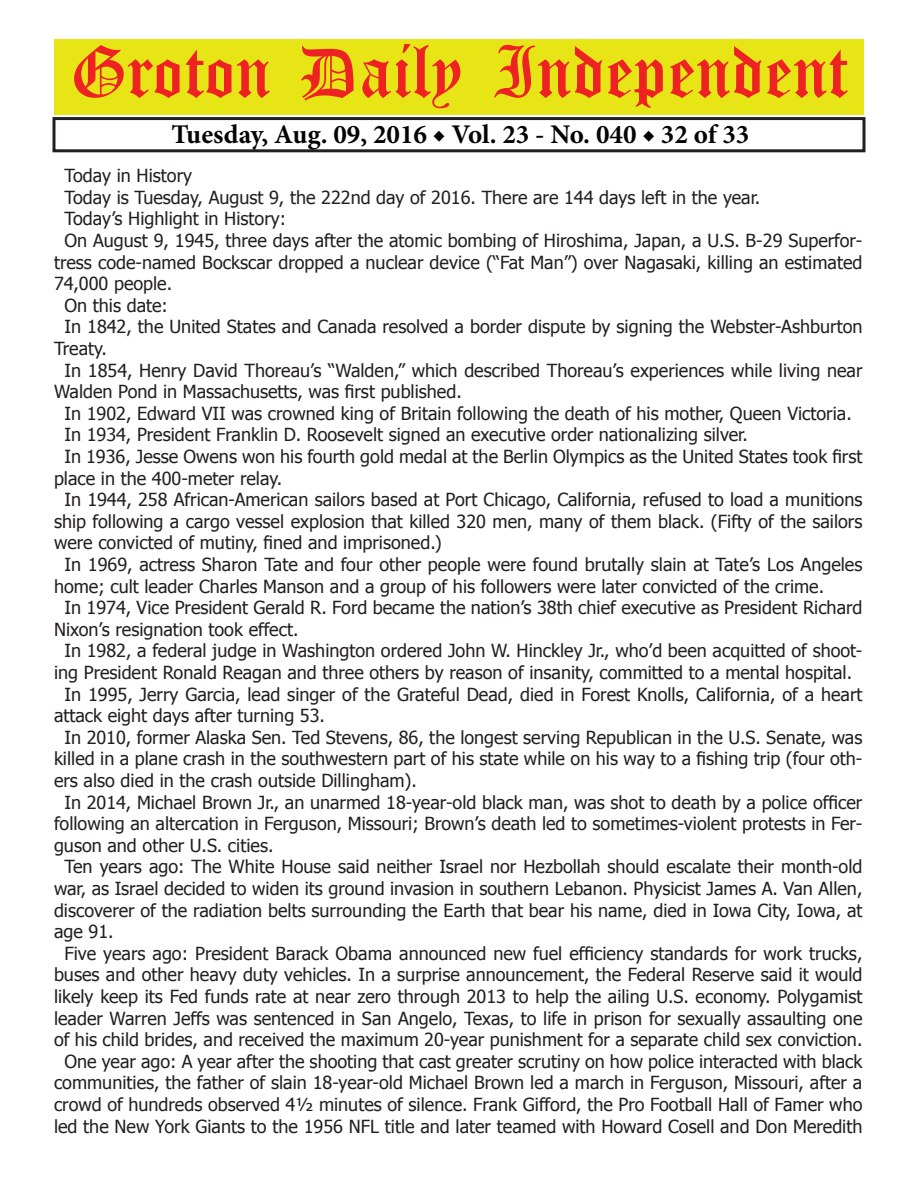
<style>
.page{position:relative;width:918px;height:1188px;background:#fff}
.page>*{position:absolute;margin:0;border:0;box-sizing:border-box;transform-origin:0 0}
.t1{font:54px "Old English Five";color:#ee2123}
.t2{font:700 27px "Minion Pro";color:#040503}
.t3{font:18px "Tahoma";color:#231f20}
</style>
<div class="page">
<div style="left:52px;top:117px;width:814px;height:35px;border:3px solid #231f20"></div>
<div style="left:54px;top:40px;width:810px;height:75px;background:#e7e515"></div>
<h1 class="t1" style="left:70px;top:47px;width:779px">Groton Daily Independent</h1>
<h2 class="t2" style="left:172px;top:116px;width:579px">Tuesday, Aug. 09, 2016 ◆ Vol. 23 - No. 040 ◆ 32 of 33</h2>
<p class="t3" style="left:64px;top:164px;width:129px">Today in History</p>
<p class="t3" style="left:64px;top:185px;width:697px">Today is Tuesday, August 9, the 222nd day of 2016. There are 144 days left in the year.</p>
<p class="t3" style="left:64px;top:207px;width:223px">Today’s Highlight in History:</p>
<p class="t3" style="left:64px;top:228px;width:799px">On August 9, 1945, three days after the atomic bombing of Hiroshima, Japan, a U.S. B-29 Superfor-</p>
<p class="t3" style="left:54px;top:250px;width:810px">tress code-named Bockscar dropped a nuclear device (“Fat Man”) over Nagasaki, killing an estimated</p>
<p class="t3" style="left:54px;top:272px;width:120px">74,000 people.</p>
<p class="t3" style="left:64px;top:293px;width:105px">On this date:</p>
<p class="t3" style="left:64px;top:315px;width:800px">In 1842, the United States and Canada resolved a border dispute by signing the Webster-Ashburton</p>
<p class="t3" style="left:54px;top:336px;width:54px">Treaty.</p>
<p class="t3" style="left:64px;top:358px;width:799px">In 1854, Henry David Thoreau’s “Walden,” which described Thoreau’s experiences while living near</p>
<p class="t3" style="left:54px;top:380px;width:409px">Walden Pond in Massachusetts, was first published.</p>
<p class="t3" style="left:64px;top:401px;width:789px">In 1902, Edward VII was crowned king of Britain following the death of his mother, Queen Victoria.</p>
<p class="t3" style="left:64px;top:423px;width:685px">In 1934, President Franklin D. Roosevelt signed an executive order nationalizing silver.</p>
<p class="t3" style="left:64px;top:444px;width:799px">In 1936, Jesse Owens won his fourth gold medal at the Berlin Olympics as the United States took first</p>
<p class="t3" style="left:54px;top:466px;width:230px">place in the 400-meter relay.</p>
<p class="t3" style="left:64px;top:488px;width:799px">In 1944, 258 African-American sailors based at Port Chicago, California, refused to load a munitions</p>
<p class="t3" style="left:54px;top:509px;width:810px">ship following a cargo vessel explosion that killed 320 men, many of them black. (Fifty of the sailors</p>
<p class="t3" style="left:54px;top:531px;width:389px">were convicted of mutiny, fined and imprisoned.)</p>
<p class="t3" style="left:64px;top:552px;width:799px">In 1969, actress Sharon Tate and four other people were found brutally slain at Tate’s Los Angeles</p>
<p class="t3" style="left:54px;top:574px;width:772px">home; cult leader Charles Manson and a group of his followers were later convicted of the crime.</p>
<p class="t3" style="left:64px;top:596px;width:799px">In 1974, Vice President Gerald R. Ford became the nation’s 38th chief executive as President Richard</p>
<p class="t3" style="left:54px;top:617px;width:246px">Nixon’s resignation took effect.</p>
<p class="t3" style="left:64px;top:639px;width:799px">In 1982, a federal judge in Washington ordered John W. Hinckley Jr., who’d been acquitted of shoot-</p>
<p class="t3" style="left:54px;top:660px;width:800px">ing President Ronald Reagan and three others by reason of insanity, committed to a mental hospital.</p>
<p class="t3" style="left:64px;top:682px;width:800px">In 1995, Jerry Garcia, lead singer of the Grateful Dead, died in Forest Knolls, California, of a heart</p>
<p class="t3" style="left:54px;top:704px;width:273px">attack eight days after turning 53.</p>
<p class="t3" style="left:64px;top:725px;width:799px">In 2010, former Alaska Sen. Ted Stevens, 86, the longest serving Republican in the U.S. Senate, was</p>
<p class="t3" style="left:54px;top:747px;width:810px">killed in a plane crash in the southwestern part of his state while on his way to a fishing trip (four oth-</p>
<p class="t3" style="left:54px;top:768px;width:365px">ers also died in the crash outside Dillingham).</p>
<p class="t3" style="left:64px;top:790px;width:799px">In 2014, Michael Brown Jr., an unarmed 18-year-old black man, was shot to death by a police officer</p>
<p class="t3" style="left:54px;top:812px;width:810px">following an altercation in Ferguson, Missouri; Brown’s death led to sometimes-violent protests in Fer-</p>
<p class="t3" style="left:54px;top:833px;width:221px">guson and other U.S. cities.</p>
<p class="t3" style="left:64px;top:855px;width:799px">Ten years ago: The White House said neither Israel nor Hezbollah should escalate their month-old</p>
<p class="t3" style="left:54px;top:876px;width:810px">war, as Israel decided to widen its ground invasion in southern Lebanon. Physicist James A. Van Allen,</p>
<p class="t3" style="left:54px;top:898px;width:810px">discoverer of the radiation belts surrounding the Earth that bear his name, died in Iowa City, Iowa, at</p>
<p class="t3" style="left:54px;top:920px;width:61px">age 91.</p>
<p class="t3" style="left:64px;top:941px;width:799px">Five years ago: President Barack Obama announced new fuel efficiency standards for work trucks,</p>
<p class="t3" style="left:54px;top:963px;width:810px">buses and other heavy duty vehicles. In a surprise announcement, the Federal Reserve said it would</p>
<p class="t3" style="left:54px;top:984px;width:810px">likely keep its Fed funds rate at near zero through 2013 to help the ailing U.S. economy. Polygamist</p>
<p class="t3" style="left:54px;top:1006px;width:810px">leader Warren Jeffs was sentenced in San Angelo, Texas, to life in prison for sexually assaulting one</p>
<p class="t3" style="left:54px;top:1028px;width:810px">of his child brides, and received the maximum 20-year punishment for a separate child sex conviction.</p>
<p class="t3" style="left:64px;top:1049px;width:800px">One year ago: A year after the shooting that cast greater scrutiny on how police interacted with black</p>
<p class="t3" style="left:54px;top:1071px;width:810px">communities, the father of slain 18-year-old Michael Brown led a march in Ferguson, Missouri, after a</p>
<p class="t3" style="left:54px;top:1092px;width:810px">crowd of hundreds observed 4½ minutes of silence. Frank Gifford, the Pro Football Hall of Famer who</p>
<p class="t3" style="left:54px;top:1114px;width:810px">led the New York Giants to the 1956 NFL title and later teamed with Howard Cosell and Don Meredith</p>
</div>
